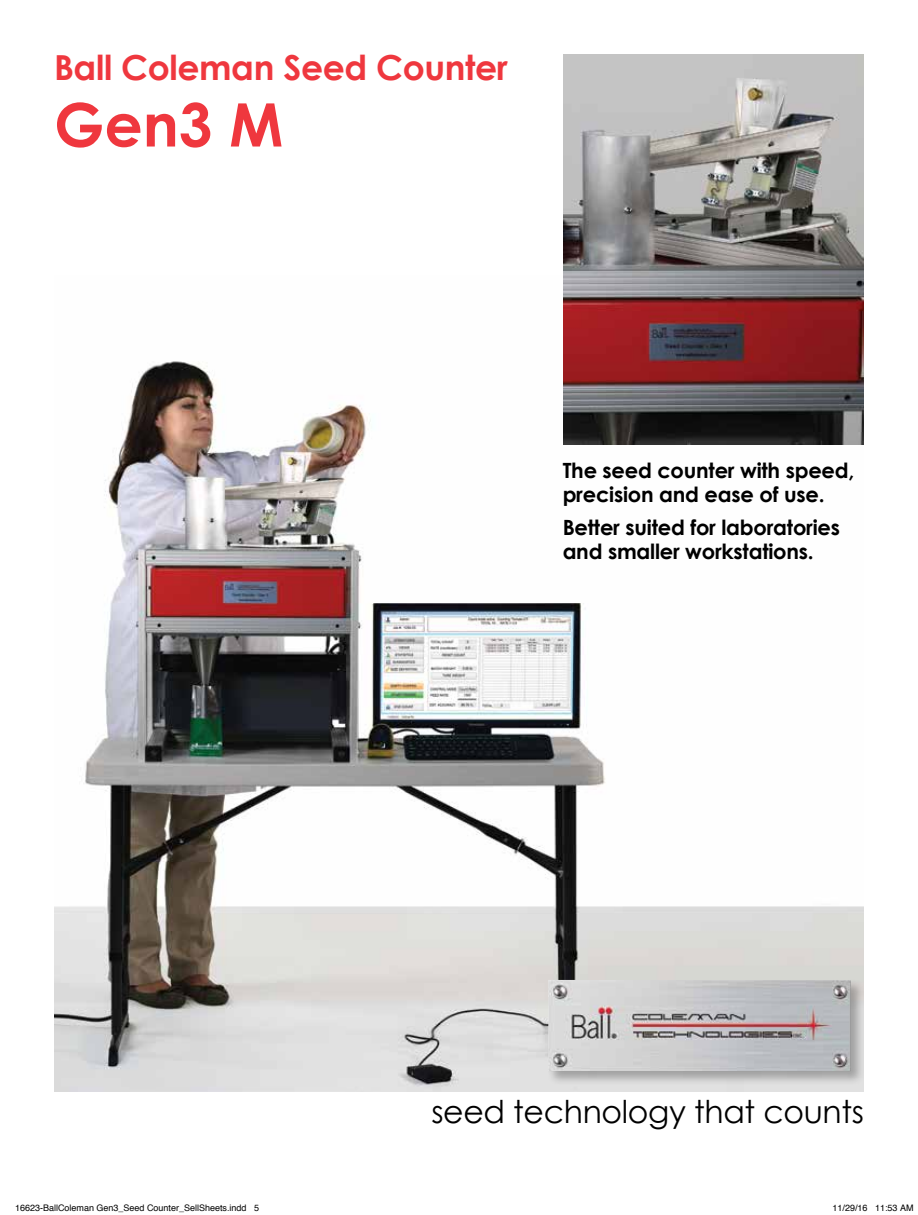
<style>
.page{position:relative;width:918px;height:1215px;background:#fff}
.page>*{position:absolute;margin:0;border:0;box-sizing:border-box;transform-origin:0 0}
.t1{font:700 60px "Century Gothic";color:#ef373e}
.t2{font:700 34.5px "Century Gothic";letter-spacing:-.01em;color:#ef373e}
.t3{font:31.5px "Century Gothic";letter-spacing:-.01em;color:#000}
.t4{font:700 21px/24px "Century Gothic";letter-spacing:-.01em;color:#000}
.t5{font:9px "Helvetica";color:#000}
</style>
<div class="page">
<img style="left:54px;top:361px;width:810px;height:730px">
<img style="left:563px;top:54px;width:301px;height:391px">
<div style="left:546px;top:979px;width:319px;height:108px;background:#000;opacity:.28"></div>
<img style="left:548px;top:980px;width:303px;height:91px">
<h2 class="t2" style="left:54px;top:46px;width:456px">Ball Coleman Seed Counter</h2>
<h1 class="t1" style="left:54px;top:87px;width:231px">Gen3 M</h1>
<p class="t4" style="left:563px;top:458px;width:293px">The seed counter with speed, precision and ease of use.</p>
<p class="t4" style="left:563px;top:515px;width:279px">Better suited for laboratories and smaller workstations.</p>
<h3 class="t3" style="left:431px;top:1092px;width:434px">seed technology that counts</h3>
<p class="t5" style="left:15px;top:1200px;width:246px">16623-BallColeman Gen3_Seed Counter_SellSheets.indd 5</p>
<p class="t5" style="left:832px;top:1200px;width:83px">11/29/16 11:53 AM</p>
</div>
